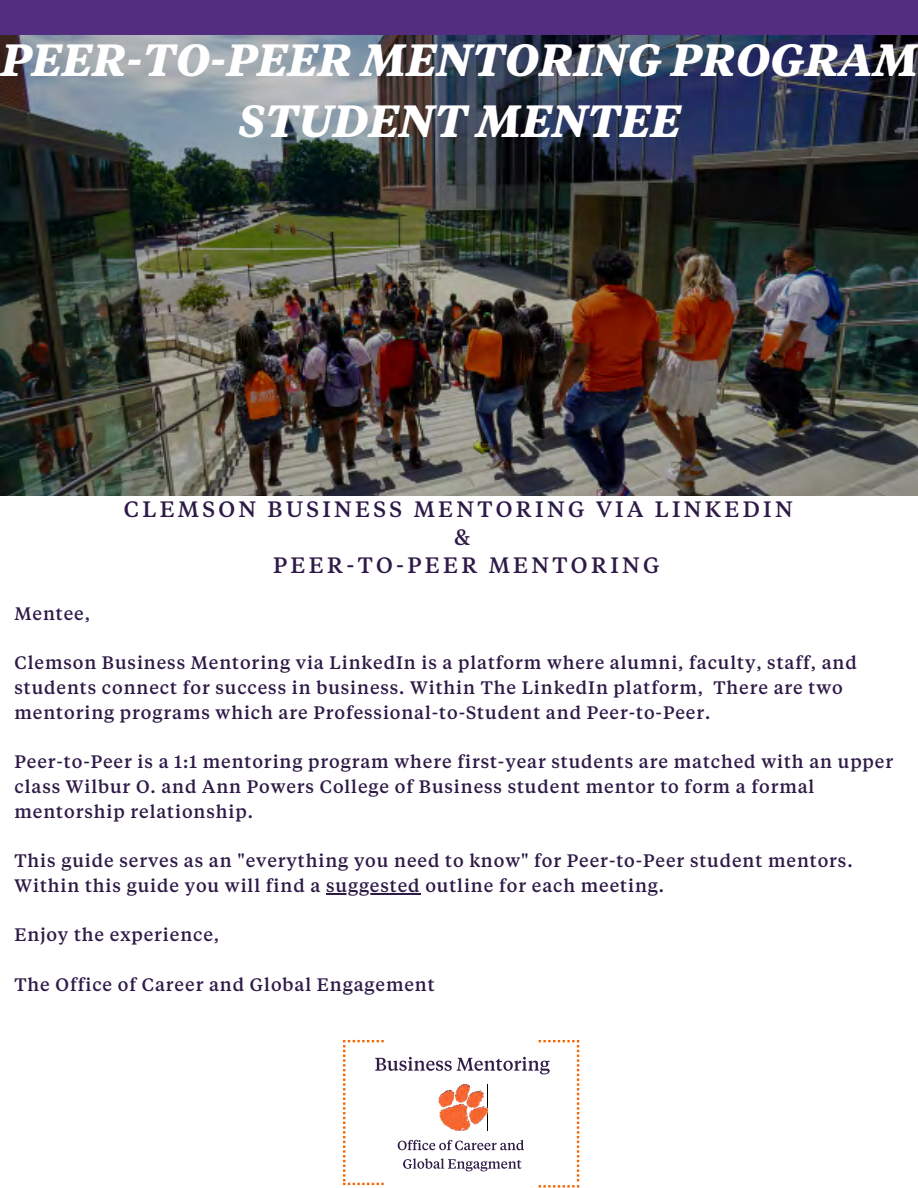
<style>
.page{position:relative;width:918px;height:1188px;background:#fff}
.page>*{position:absolute;margin:0;border:0;box-sizing:border-box;transform-origin:0 0}
.t1{font:italic 700 45px "Tiempos Text";color:#fff}
.t2{font:500 22.2px "Tiempos Text";letter-spacing:.15em;color:#2e1a47}
.t3{font:500 18px/24.8px "Tiempos Text";letter-spacing:.05em;color:#2e1a47}
</style>
<div class="page">
<img style="left:0;top:35px;width:918px;height:460px">
<div style="left:0;top:0;width:918px;height:35px;background:#522d80"></div>
<svg style="left:343px;top:1040px;width:236px;height:148px"></svg>
<hr style="left:326px;top:893px;width:95px;height:1px;background:#2e1a47">
<p class="t1" style="left:0;top:40px;width:919px">PEER-TO-PEER MENTORING PROGRAM</p>
<p class="t1" style="left:238px;top:101px;width:444px">STUDENT MENTEE</p>
<p class="t2" style="left:124px;top:499px;width:670px">CLEMSON BUSINESS MENTORING VIA LINKEDIN</p>
<p class="t2" style="left:455px;top:527px;width:17px">&amp;</p>
<p class="t2" style="left:273px;top:556px;width:388px">PEER-TO-PEER MENTORING</p>
<p class="t3" style="left:15px;top:602px;width:77px">Mentee,</p>
<p class="t3" style="left:15px;top:651px;width:844px">Clemson Business Mentoring via LinkedIn is a platform where alumni, faculty, staff, and students connect for success in business. Within The LinkedIn platform, There are two mentoring programs which are Professional-to-Student and Peer-to-Peer.</p>
<p class="t3" style="left:15px;top:750px;width:880px">Peer-to-Peer is a 1:1 mentoring program where first-year students are matched with an upper class Wilbur O. and Ann Powers College of Business student mentor to form a formal mentorship relationship.</p>
<p class="t3" style="left:15px;top:849px;width:840px">This guide serves as an "everything you need to know" for Peer-to-Peer student mentors.<br>Within this guide you will find a suggested outline for each meeting.</p>
<p class="t3" style="left:15px;top:924px;width:206px">Enjoy the experience,</p>
<p class="t3" style="left:15px;top:973px;width:422px">The Office of Career and Global Engagement</p>
</div>
